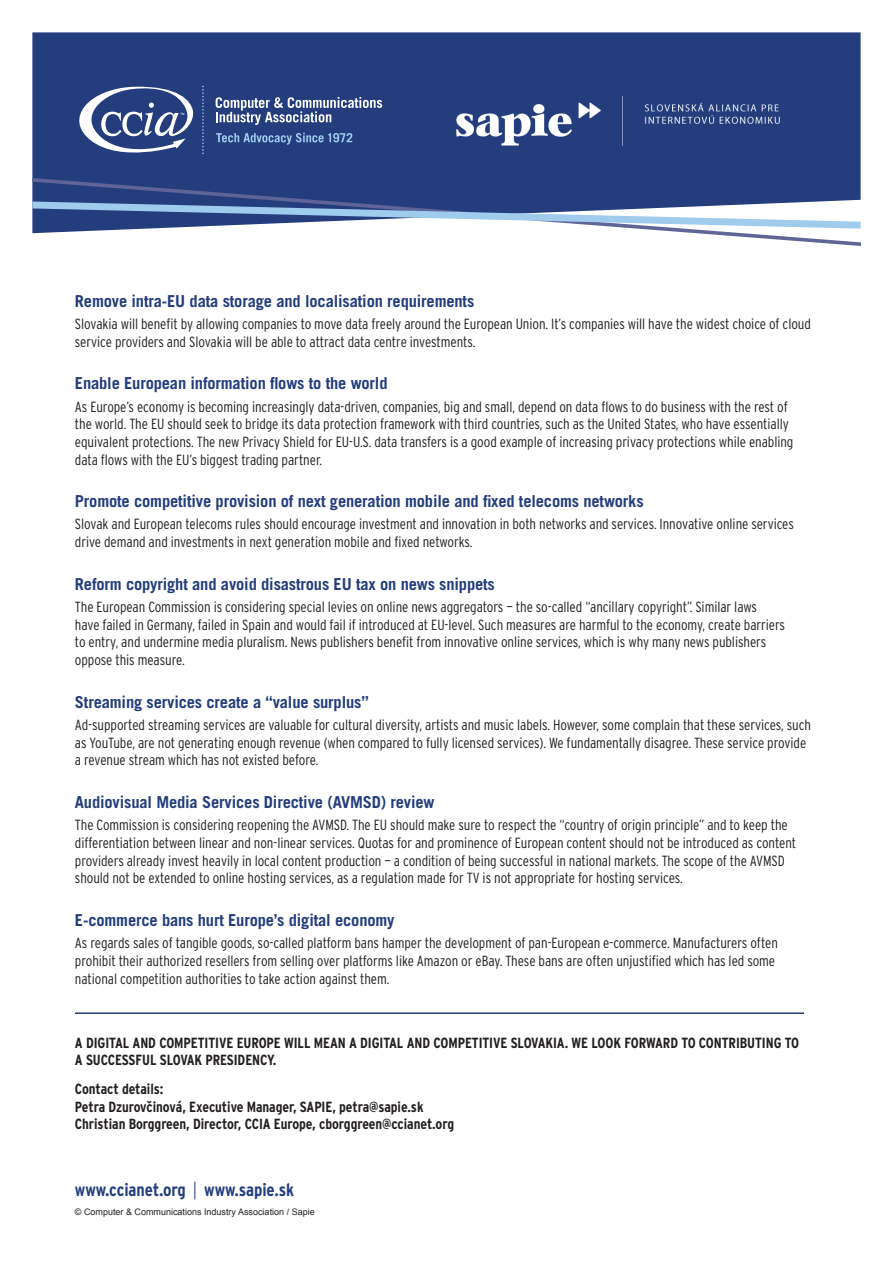
<style>
.page{position:relative;width:893px;height:1263px;background:#fff}
.page>*{position:absolute;margin:0;border:0;box-sizing:border-box;transform-origin:0 0}
.Body{font:700 condensed 18px "Interstate";letter-spacing:-.005em;color:#233d7d}
.Body_Head{font:700 16.5px "Trade Gothic";letter-spacing:-.01em;color:#233d7d}
.Body-2{font:300 condensed 14.7px/17.7px "Interstate";letter-spacing:-.005em;color:#231f20}
.Body-3{font:700 condensed 14.7px/17.7px "Interstate";letter-spacing:-.005em;color:#231f20}
.Body-4{font:9px "Arial";color:#231f20}
</style>
<div class="page">
<hr style="left:75px;top:1012px;width:729px;height:2px;background:#233d7d">
<div style="left:32px;top:32px;width:829px;height:143px;background:#233d7d"></div>
<svg style="left:32px;top:175px;width:829px;height:71px"></svg>
<svg style="left:32px;top:201px;width:829px;height:28px"></svg>
<svg style="left:62px;top:86px;width:133px;height:77px"></svg>
<svg style="left:202px;top:86px;width:2px;height:68px"></svg>
<svg style="left:216px;top:97px;width:166px;height:28px;background:#5d709f"></svg>
<svg style="left:216px;top:133px;width:136px;height:12px;background:#48689e"></svg>
<img style="left:438px;top:88px;width:367px;height:61px">
<p class="Body_Head" style="left:75px;top:291px;width:401px">Remove intra-EU data storage and localisation requirements</p>
<p class="Body-2" style="left:75px;top:315px;width:737px">Slovakia will benefit by allowing companies to move data freely around the European Union. It’s companies will have the widest choice of cloud service providers and Slovakia will be able to attract data centre investments.</p>
<p class="Body_Head" style="left:75px;top:373px;width:314px">Enable European information flows to the world</p>
<p class="Body-2" style="left:75px;top:397px;width:720px">As Europe’s economy is becoming increasingly data-driven, companies, big and small, depend on data flows to do business with the rest of the world. The EU should seek to bridge its data protection framework with third countries, such as the United States, who have essentially equivalent protections. The new Privacy Shield for EU-U.S. data transfers is a good example of increasing privacy protections while enabling data flows with the EU’s biggest trading partner.</p>
<p class="Body_Head" style="left:75px;top:491px;width:570px">Promote competitive provision of next generation mobile and fixed telecoms networks</p>
<p class="Body-2" style="left:75px;top:515px;width:720px">Slovak and European telecoms rules should encourage investment and innovation in both networks and services. Innovative online services drive demand and investments in next generation mobile and fixed networks.</p>
<p class="Body_Head" style="left:75px;top:574px;width:422px">Reform copyright and avoid disastrous EU tax on news snippets</p>
<p class="Body-2" style="left:75px;top:598px;width:712px">The European Commission is considering special levies on online news aggregators — the so-called “ancillary copyright”. Similar laws have failed in Germany, failed in Spain and would fail if introduced at EU-level. Such measures are harmful to the economy, create barriers to entry, and undermine media pluralism. News publishers benefit from innovative online services, which is why many news publishers oppose this measure.</p>
<p class="Body_Head" style="left:75px;top:692px;width:295px">Streaming services create a “value surplus”</p>
<p class="Body-2" style="left:75px;top:716px;width:738px">Ad-supported streaming services are valuable for cultural diversity, artists and music labels. However, some complain that these services, such as YouTube, are not generating enough revenue (when compared to fully licensed services). We fundamentally disagree. These service provide a revenue stream which has not existed before.</p>
<p class="Body_Head" style="left:75px;top:792px;width:361px">Audiovisual Media Services Directive (AVMSD) review</p>
<p class="Body-2" style="left:75px;top:816px;width:723px">The Commission is considering reopening the AVMSD. The EU should make sure to respect the “country of origin principle” and to keep the differentiation between linear and non-linear services. Quotas for and prominence of European content should not be introduced as content providers already invest heavily in local content production — a condition of being successful in national markets. The scope of the AVMSD should not be extended to online hosting services, as a regulation made for TV is not appropriate for hosting services.</p>
<p class="Body_Head" style="left:75px;top:910px;width:321px">E-commerce bans hurt Europe’s digital economy</p>
<p class="Body-2" style="left:75px;top:934px;width:704px">As regards sales of tangible goods, so-called platform bans hamper the development of pan-European e-commerce. Manufacturers often prohibit their authorized resellers from selling over platforms like Amazon or eBay. These bans are often unjustified which has led some national competition authorities to take action against them.</p>
<p class="Body-3" style="left:75px;top:1033px;width:726px">A DIGITAL AND COMPETITIVE EUROPE WILL MEAN A DIGITAL AND COMPETITIVE SLOVAKIA. WE LOOK FORWARD TO CONTRIBUTING TO<br>A SUCCESSFUL SLOVAK PRESIDENCY.</p>
<p class="Body-3" style="left:75px;top:1080px;width:381px">Contact details:<br>Petra Dzurovˇcinová, Executive Manager, SAPIE, petra@sapie.sk<br>Christian Borggreen, Director, CCIA Europe, cborggreen@ccianet.org</p>
<p class="Body" style="left:75px;top:1179px;width:221px">www.ccianet.org | www.sapie.sk</p>
<p class="Body-4" style="left:75px;top:1206px;width:241px">© Computer &amp; Communications Industry Association / Sapie</p>
</div>
